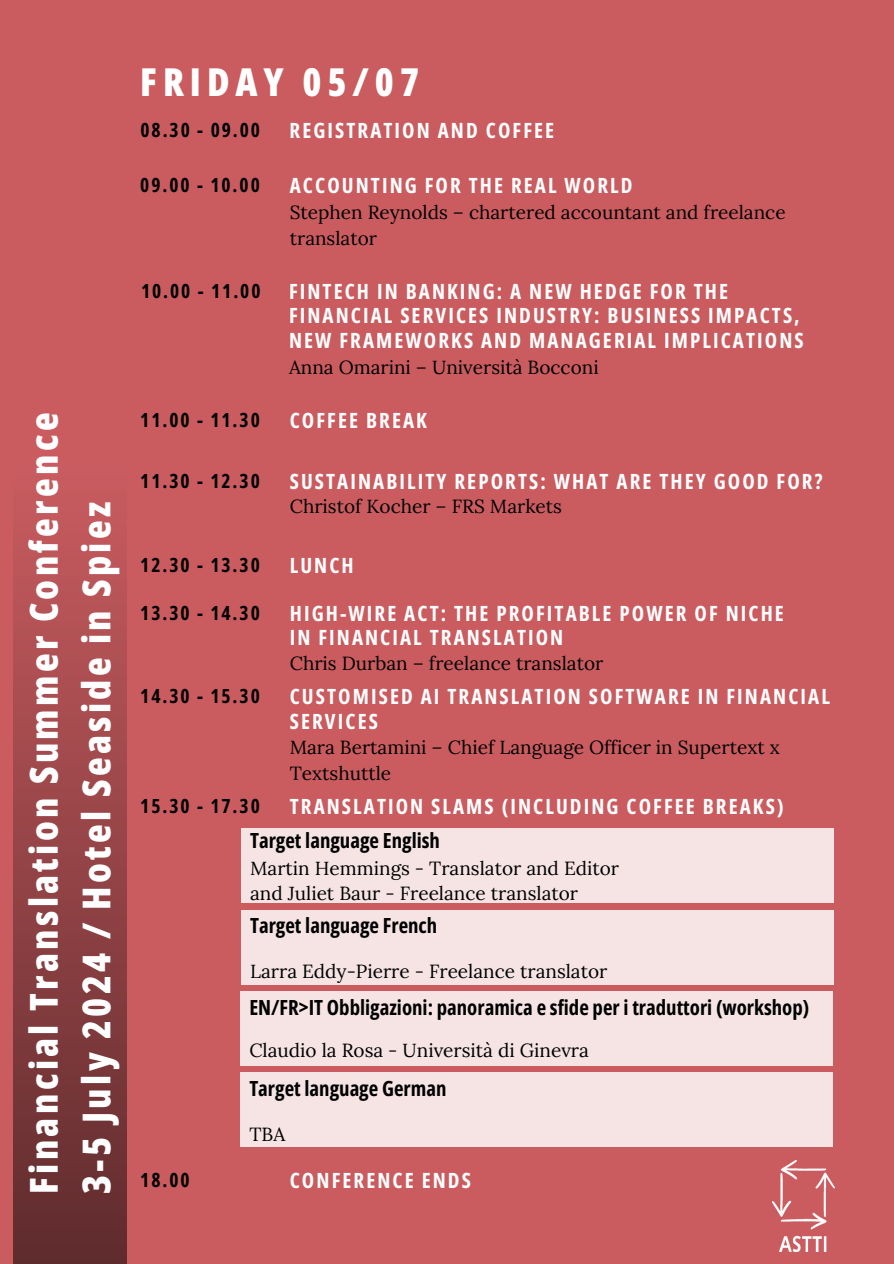
<style>
.page{position:relative;width:894px;height:1264px;background:#fff}
.page>*{position:absolute;margin:0;border:0;box-sizing:border-box;transform-origin:0 0}
.t1{font:800 38.4px/52.8px "Open Sans Condensed";letter-spacing:.085em;color:#fff}
.t2{font:800 38.4px "Open Sans Condensed";letter-spacing:.155em;color:#fff}
.t3{font:700 21px/24.8px "Open Sans Condensed";letter-spacing:.1em;color:#fff}
.t4{font:700 20.85px "Open Sans Condensed";color:#000}
.t5{font:700 19.5px "Open Sans Condensed";letter-spacing:.1em;color:#000}
.t6{font:19.05px/25.8px "Lora";color:#000}
</style>
<div class="page">
<div style="left:0;top:0;width:893px;height:1263px;background:#ca5c60"></div>
<img style="left:772px;top:1160px;width:62px;height:91px">
<div style="left:241px;top:828px;width:592px;height:75px;background:#f6e4e5"></div>
<div style="left:241px;top:909px;width:592px;height:75px;background:#f6e4e5"></div>
<div style="left:240px;top:991px;width:592px;height:74px;background:#f6e4e5"></div>
<div style="left:240px;top:1072px;width:592px;height:74px;background:#f6e4e5"></div>
<div style="left:13px;top:463px;width:114px;height:800px;background:linear-gradient(to bottom,#c95c60,#5f2b2d)"></div>
<h3 class="t1" style="left:16px;top:1193px;width:782px;rotate:-90deg">Financial Translation Summer Conference<br>3-5 July 2024 / Hotel Seaside in Spiez</h3>
<h2 class="t2" style="left:140px;top:55px;width:280px">FRIDAY 05/07</h2>
<h1 class="t5" style="left:140px;top:116px;width:121px">08.30 - 09.00</h1>
<h5 class="t3" style="left:289px;top:118px;width:266px">REGISTRATION AND COFFEE</h5>
<p class="t5" style="left:140px;top:171px;width:121px">09.00 - 10.00</p>
<h5 class="t3" style="left:290px;top:172px;width:344px">ACCOUNTING FOR THE REAL WORLD</h5>
<h3 class="t6" style="left:290px;top:199px;width:497px">Stephen Reynolds – chartered accountant and freelance translator</h3>
<h3 class="t5" style="left:141px;top:277px;width:121px">10.00 - 11.00</h3>
<h5 class="t3" style="left:289px;top:278px;width:516px">FINTECH IN BANKING: A NEW HEDGE FOR THE<br>FINANCIAL SERVICES INDUSTRY: BUSINESS IMPACTS,<br>NEW FRAMEWORKS AND MANAGERIAL IMPLICATIONS</h5>
<h3 class="t6" style="left:289px;top:354px;width:311px">Anna Omarini – Università Bocconi</h3>
<p class="t5" style="left:140px;top:406px;width:121px">11.00 - 11.30</p>
<h5 class="t3" style="left:290px;top:407px;width:139px">COFFEE BREAK</h5>
<h3 class="t5" style="left:140px;top:467px;width:121px">11.30 - 12.30</h3>
<h5 class="t3" style="left:290px;top:468px;width:534px">SUSTAINABILITY REPORTS: WHAT ARE THEY GOOD FOR?</h5>
<h3 class="t6" style="left:290px;top:493px;width:273px">Christof Kocher – FRS Markets</h3>
<p class="t5" style="left:140px;top:551px;width:121px">12.30 - 13.30</p>
<h5 class="t3" style="left:290px;top:552px;width:65px">LUNCH</h5>
<h3 class="t5" style="left:140px;top:598px;width:121px">13.30 - 14.30</h3>
<h5 class="t3" style="left:290px;top:600px;width:495px">HIGH-WIRE ACT: THE PROFITABLE POWER OF NICHE<br>IN FINANCIAL TRANSLATION</h5>
<h3 class="t6" style="left:290px;top:650px;width:315px">Chris Durban – freelance translator</h3>
<h3 class="t5" style="left:140px;top:682px;width:121px">14.30 - 15.30</h3>
<p class="t3" style="left:290px;top:683px;width:541px">CUSTOMISED AI TRANSLATION SOFTWARE IN FINANCIAL<br>SERVICES</p>
<h5 class="t6" style="left:290px;top:734px;width:491px">Mara Bertamini – Chief Language Officer in Supertext x<br>Textshuttle</h5>
<h5 class="t3" style="left:290px;top:793px;width:495px">TRANSLATION SLAMS (INCLUDING COFFEE BREAKS)</h5>
<p class="t4" style="left:250px;top:825px;width:191px">Target language English</p>
<p class="t6" style="left:250px;top:854px;width:370px">Martin Hemmings - Translator and Editor</p>
<h5 class="t6" style="left:250px;top:880px;width:329px">and Juliet Baur - Freelance translator</h5>
<p class="t4" style="left:250px;top:910px;width:189px">Target language French</p>
<h5 class="t6" style="left:250px;top:958px;width:359px">Larra Eddy-Pierre - Freelance translator</h5>
<p class="t4" style="left:249px;top:992px;width:561px">EN/FR&gt;IT Obbligazioni: panoramica e sfide per i traduttori (workshop)</p>
<h5 class="t6" style="left:249px;top:1037px;width:341px">Claudio la Rosa - Università di Ginevra</h5>
<h4 class="t4" style="left:249px;top:1073px;width:198px">Target language German</h4>
<p class="t6" style="left:249px;top:1120px;width:37px">TBA</p>
<h5 class="t5" style="left:140px;top:792px;width:121px">15.30 - 17.30</h5>
<p class="t5" style="left:140px;top:1166px;width:51px">18.00</p>
<h5 class="t3" style="left:290px;top:1167px;width:182px">CONFERENCE ENDS</h5>
</div>
